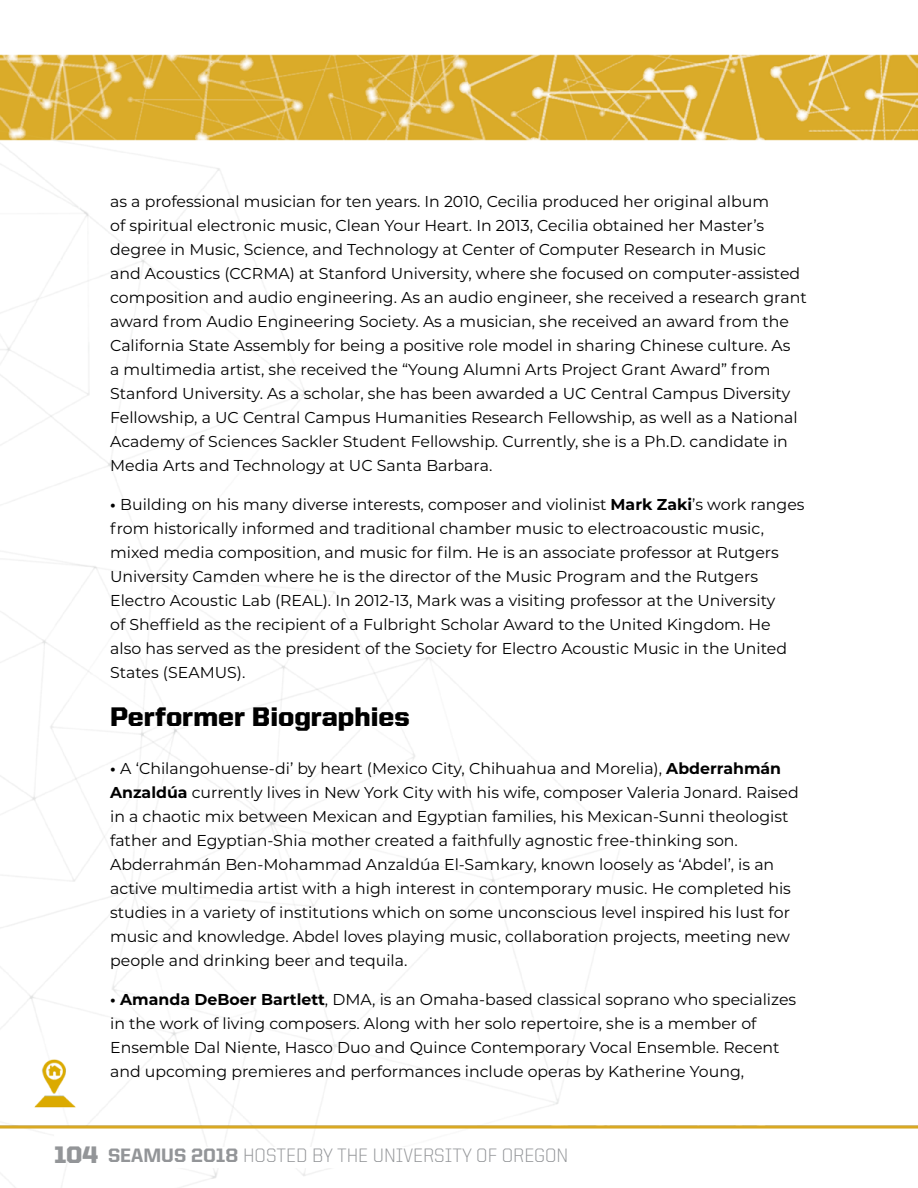
<style>
.page{position:relative;width:918px;height:1188px;background:#fff}
.page>*{position:absolute;margin:0;border:0;box-sizing:border-box;transform-origin:0 0}
.t1{font:900 27px "United Sans Reg";color:#000}
.t2{font:300 19.5px "United Sans Reg";color:#939598}
.font_7{font:15.75px/24px "Montserrat";color:#000}
.s1{font-weight:700}
.s2{font-weight:900;font-size:24px}
.s3{font-weight:800}
</style>
<div class="page">
<img style="left:0;top:54px;width:918px;height:1133px">
<div style="left:108px;top:1148px;width:622px;height:20px;background:#fff"></div>
<img style="left:28px;top:1050px;width:54px;height:65px">
<p class="font_7" style="left:110px;top:189px;width:698px">as a professional musician for ten years. In 2010, Cecilia produced her original album<br>of spiritual electronic music, Clean Your Heart. In 2013, Cecilia obtained her Master’s degree in Music, Science, and Technology at Center of Computer Research in Music<br>and Acoustics (CCRMA) at Stanford University, where she focused on computer-assisted composition and audio engineering. As an audio engineer, she received a research grant award from Audio Engineering Society. As a musician, she received an award from the California State Assembly for being a positive role model in sharing Chinese culture. As<br>a multimedia artist, she received the “Young Alumni Arts Project Grant Award” from Stanford University. As a scholar, she has been awarded a UC Central Campus Diversity Fellowship, a UC Central Campus Humanities Research Fellowship, as well as a National Academy of Sciences Sackler Student Fellowship. Currently, she is a Ph.D. candidate in Media Arts and Technology at UC Santa Barbara.</p>
<p class="font_7" style="left:110px;top:492px;width:696px"><span class="s1">•</span> Building on his many diverse interests, composer and violinist <span class="s1">Mark Zaki</span>’s work ranges from historically informed and traditional chamber music to electroacoustic music, mixed media composition, and music for film. He is an associate professor at Rutgers University Camden where he is the director of the Music Program and the Rutgers Electro Acoustic Lab (REAL). In 2012-13, Mark was a visiting professor at the University<br>of Sheffield as the recipient of a Fulbright Scholar Award to the United Kingdom. He also has served as the president of the Society for Electro Acoustic Music in the United States (SEAMUS).</p>
<p class="t1" style="left:110px;top:701px;width:301px">Performer Biographies</p>
<p class="font_7" style="left:110px;top:756px;width:690px"><span class="s1">•</span> A ‘Chilangohuense-di’ by heart (Mexico City, Chihuahua and Morelia), <span class="s1">Abderrahmán Anzaldúa</span> currently lives in New York City with his wife, composer Valeria Jonard. Raised in a chaotic mix between Mexican and Egyptian families, his Mexican-Sunni theologist father and Egyptian-Shia mother created a faithfully agnostic free-thinking son.<br>Abderrahmán Ben-Mohammad Anzaldúa El-Samkary, known loosely as ‘Abdel’, is an active multimedia artist with a high interest in contemporary music. He completed his studies in a variety of institutions which on some unconscious level inspired his lust for music and knowledge. Abdel loves playing music, collaboration projects, meeting new people and drinking beer and tequila.</p>
<p class="font_7" style="left:110px;top:987px;width:688px"><span class="s1">• Amanda DeBoer Bartlett</span>, DMA, is an Omaha-based classical soprano who specializes in the work of living composers. Along with her solo repertoire, she is a member of Ensemble Dal Niente, Hasco Duo and Quince Contemporary Vocal Ensemble. Recent and upcoming premieres and performances include operas by Katherine Young,</p>
<p class="t2" style="left:54px;top:1145px;width:516px"><span class="s2">104</span> <span class="s3">SEAMUS 2018</span> HOSTED BY THE UNIVERSITY OF OREGON</p>
</div>
